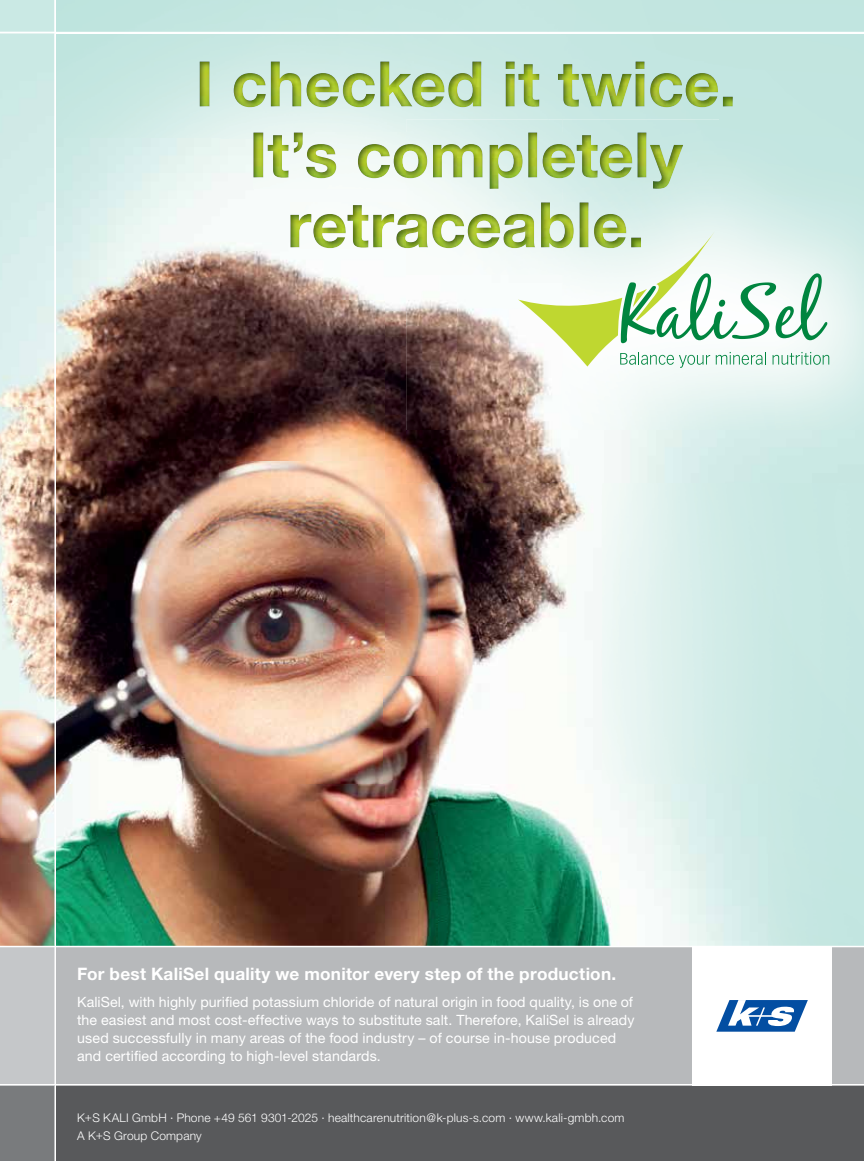
<style>
.page{position:relative;width:864px;height:1161px;background:#fff}
.page>*{position:absolute;margin:0;border:0;box-sizing:border-box;transform-origin:0 0}
.t1{font:700 17.25px "Helvetica Neue CE";letter-spacing:.015em;color:#fff}
.t2{font:14.25px/18px "Helvetica Neue";letter-spacing:.005em;color:#fff}
.t3{font:300 12px/18px "Helvetica Neue CE";letter-spacing:.015em;color:#fff}
</style>
<div class="page">
<img style="left:56px;top:0;width:328px;height:946px">
<img style="left:384px;top:248px;width:54px;height:698px">
<img style="left:438px;top:482px;width:426px;height:464px">
<div style="left:56px;top:1086px;width:808px;height:75px;background:#58595b"></div>
<div style="left:56px;top:947px;width:808px;height:137px;background:#b7b9bb"></div>
<hr style="left:0;top:32px;width:864px;height:1px;background:#fff">
<div style="left:692px;top:946px;width:140px;height:140px;background:#fff"></div>
<img style="left:406px;top:120px;width:458px;height:362px">
<svg style="left:518px;top:231px;width:311px;height:137px"></svg>
<img style="left:200px;top:62px;width:533px;height:45px">
<img style="left:253px;top:133px;width:153px;height:56px">
<img style="left:406px;top:133px;width:277px;height:56px">
<img style="left:290px;top:202px;width:116px;height:46px">
<img style="left:406px;top:202px;width:235px;height:46px">
<svg style="left:716px;top:1000px;width:92px;height:32px"></svg>
<img style="left:0;top:0;width:55px;height:1161px">
<p class="t1" style="left:77px;top:964px;width:541px">For best KaliSel quality we monitor every step of the production.</p>
<p class="t2" style="left:77px;top:993px;width:559px">KaliSel, with highly purified potassium chloride of natural origin in food quality, is one of the easiest and most cost-effective ways to substitute salt. Therefore, KaliSel is already used successfully in many areas of the food industry – of course in-house produced and certified according to high-level standards.</p>
<p class="t3" style="left:77px;top:1109px;width:549px">K+S KALI GmbH · Phone +49 561 9301-2025 · healthcarenutrition@k-plus-s.com · www.kali-gmbh.com<br>A K+S Group Company</p>
</div>
